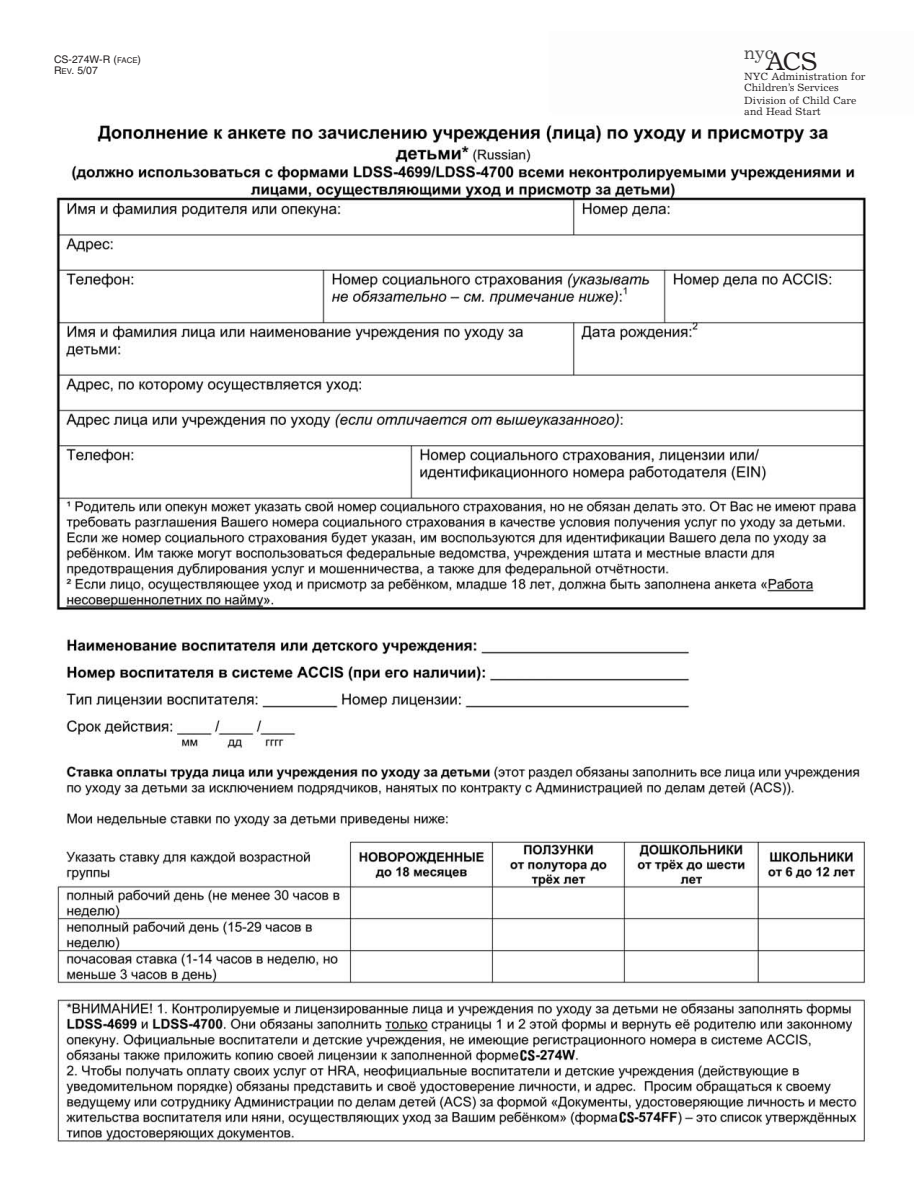
<style>
.page{position:relative;width:918px;height:1188px;background:#fff}
.page>*{position:absolute;margin:0;border:0;box-sizing:border-box;transform-origin:0 0}
.t1{font:25.5px "Excelsior";color:#231f20}
.t2{font:18px "Excelsior";color:#4c4c4c}
.t3{font:10.5px/10.5px "Excelsior";color:#231f20}
.t4{font:10.5px/10.5px "Helvetica";color:#231f20}
.s1{font-size:7.8px}
</style>
<div class="page">
<img style="left:57px;top:123px;width:812px;height:1020px">
<p class="t4" style="left:54px;top:55px;width:89px">CS-274W-R (<span class="s1">FACE</span>)<br>R<span class="s1">EV</span>. 5/07</p>
<h2 class="t2" style="left:744px;top:46px;width:31px">nyc</h2>
<p class="t3" style="left:744px;top:72px;width:123px">NYC Administration for<br>Children’s Services</p>
<p class="t3" style="left:744px;top:96px;width:114px">Division of Child Care and Head Start</p>
<h1 class="t1" style="left:766px;top:52px;width:54px">ACS</h1>
</div>
